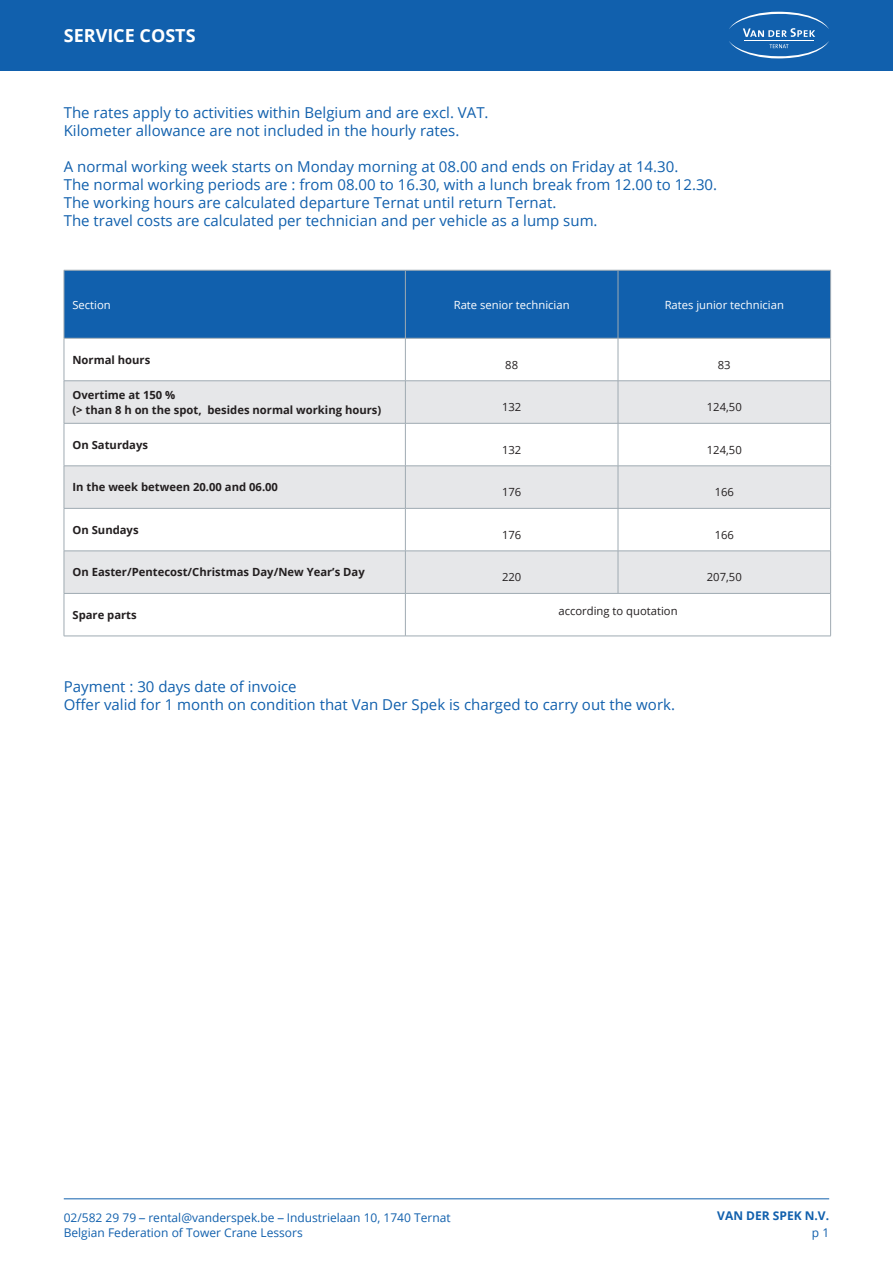
<style>
.page{position:relative;width:893px;height:1263px;background:#fff}
.page>*{position:absolute;margin:0;border:0;box-sizing:border-box;transform-origin:0 0}
.t1{font:700 18px "Open Sans";color:#fff}
.t2{font:15px "Open Sans";color:#1160ad}
.t3{font:12px "Open Sans";color:#1160ad}
.t4{font:700 12px "Open Sans";color:#1160ad}
.Bodycopy{font:700 11.25px "Open Sans";color:#231f20}
.tabel_tekst{font:11.25px "Open Sans";color:#231f20}
.Bodycopy-2{font:11.25px "Open Sans";color:#fff}
.s1{font-family:"Helvetica Neue"}
</style>
<div class="page">
<div style="left:0;top:0;width:893px;height:70px;background:#1160ad"></div>
<svg style="left:729px;top:12px;width:100px;height:46px"></svg>
<hr style="left:64px;top:1198px;width:765px;height:1px;background:#1160ad">
<div style="left:65px;top:271px;width:765px;height:67px;background:#1160ad"></div>
<svg style="left:65px;top:381px;width:765px;height:212px;fill:#e6e7e9"></svg>
<hr style="left:405px;top:270px;width:213px;height:1px;background:#9faab2">
<hr style="left:618px;top:270px;width:213px;height:1px;background:#9faab2">
<hr style="left:64px;top:270px;width:341px;height:1px;background:#9faab2">
<hr style="left:64px;top:270px;width:1px;height:68px;background:#9faab2">
<hr style="left:405px;top:270px;width:1px;height:68px;background:#9faab2">
<hr style="left:618px;top:270px;width:1px;height:68px;background:#9faab2">
<hr style="left:830px;top:270px;width:1px;height:68px;background:#9faab2">
<hr style="left:405px;top:338px;width:213px;height:1px;background:#9faab2">
<hr style="left:618px;top:338px;width:213px;height:1px;background:#9faab2">
<hr style="left:830px;top:338px;width:1px;height:43px;background:#9faab2">
<hr style="left:405px;top:380px;width:213px;height:1px;background:#9faab2">
<hr style="left:618px;top:380px;width:213px;height:1px;background:#9faab2">
<hr style="left:830px;top:381px;width:1px;height:42px;background:#9faab2">
<hr style="left:405px;top:423px;width:213px;height:1px;background:#9faab2">
<hr style="left:618px;top:423px;width:213px;height:1px;background:#9faab2">
<hr style="left:830px;top:423px;width:1px;height:43px;background:#9faab2">
<hr style="left:405px;top:466px;width:213px;height:1px;background:#9faab2">
<hr style="left:618px;top:466px;width:213px;height:1px;background:#9faab2">
<hr style="left:830px;top:466px;width:1px;height:42px;background:#9faab2">
<hr style="left:405px;top:508px;width:213px;height:1px;background:#9faab2">
<hr style="left:618px;top:508px;width:213px;height:1px;background:#9faab2">
<hr style="left:830px;top:508px;width:1px;height:43px;background:#9faab2">
<hr style="left:405px;top:551px;width:213px;height:1px;background:#9faab2">
<hr style="left:618px;top:551px;width:213px;height:1px;background:#9faab2">
<hr style="left:830px;top:551px;width:1px;height:42px;background:#9faab2">
<hr style="left:405px;top:593px;width:213px;height:1px;background:#9faab2">
<hr style="left:618px;top:593px;width:213px;height:1px;background:#9faab2">
<hr style="left:830px;top:594px;width:1px;height:42px;background:#9faab2">
<hr style="left:405px;top:636px;width:213px;height:1px;background:#9faab2">
<hr style="left:618px;top:636px;width:213px;height:1px;background:#9faab2">
<hr style="left:64px;top:338px;width:341px;height:1px;background:#9faab2">
<hr style="left:64px;top:338px;width:1px;height:43px;background:#9faab2">
<hr style="left:405px;top:338px;width:1px;height:43px;background:#9faab2">
<hr style="left:618px;top:338px;width:1px;height:43px;background:#9faab2">
<hr style="left:64px;top:380px;width:341px;height:1px;background:#9faab2">
<hr style="left:64px;top:381px;width:1px;height:42px;background:#9faab2">
<hr style="left:405px;top:381px;width:1px;height:42px;background:#9faab2">
<hr style="left:618px;top:381px;width:1px;height:42px;background:#9faab2">
<hr style="left:64px;top:423px;width:341px;height:1px;background:#9faab2">
<hr style="left:64px;top:423px;width:1px;height:43px;background:#9faab2">
<hr style="left:405px;top:423px;width:1px;height:43px;background:#9faab2">
<hr style="left:618px;top:423px;width:1px;height:43px;background:#9faab2">
<hr style="left:64px;top:466px;width:341px;height:1px;background:#9faab2">
<hr style="left:64px;top:466px;width:1px;height:42px;background:#9faab2">
<hr style="left:405px;top:466px;width:1px;height:42px;background:#9faab2">
<hr style="left:618px;top:466px;width:1px;height:42px;background:#9faab2">
<hr style="left:64px;top:508px;width:341px;height:1px;background:#9faab2">
<hr style="left:64px;top:508px;width:1px;height:43px;background:#9faab2">
<hr style="left:405px;top:508px;width:1px;height:43px;background:#9faab2">
<hr style="left:618px;top:508px;width:1px;height:43px;background:#9faab2">
<hr style="left:64px;top:551px;width:341px;height:1px;background:#9faab2">
<hr style="left:64px;top:551px;width:1px;height:42px;background:#9faab2">
<hr style="left:405px;top:551px;width:1px;height:42px;background:#9faab2">
<hr style="left:618px;top:551px;width:1px;height:42px;background:#9faab2">
<hr style="left:64px;top:593px;width:341px;height:1px;background:#9faab2">
<hr style="left:64px;top:594px;width:1px;height:42px;background:#9faab2">
<hr style="left:405px;top:594px;width:1px;height:42px;background:#9faab2">
<hr style="left:64px;top:636px;width:341px;height:1px;background:#9faab2">
<p class="t1" style="left:64px;top:23px;width:133px">SERVICE COSTS</p>
<p class="t2" style="left:64px;top:102px;width:426px">The rates apply to activities within Belgium and are excl. VAT.</p>
<p class="t2" style="left:64px;top:120px;width:397px">Kilometer allowance are not included in the hourly rates.</p>
<p class="t2" style="left:64px;top:156px;width:616px">A normal working week starts on Monday morning at 08.00 and ends on Friday at 14.30.</p>
<p class="t2" style="left:64px;top:174px;width:655px">The normal working periods are : from 08.00 to 16.30, with a lunch break from 12.00 to 12.30.</p>
<p class="t2" style="left:64px;top:192px;width:494px">The working hours are calculated departure Ternat until return Ternat.</p>
<p class="t2" style="left:64px;top:210px;width:535px">The travel costs are calculated per technician and per vehicle as a lump sum.</p>
<p class="Bodycopy-2" style="left:72px;top:297px;width:40px">Section</p>
<p class="Bodycopy-2" style="left:454px;top:297px;width:117px">Rate senior technician</p>
<p class="Bodycopy-2" style="left:665px;top:297px;width:121px">Rates junior technician</p>
<p class="Bodycopy" style="left:72px;top:352px;width:79px">Normal hours</p>
<p class="tabel_tekst" style="left:505px;top:357px;width:14px">88</p>
<p class="tabel_tekst" style="left:718px;top:357px;width:14px">83</p>
<p class="Bodycopy" style="left:72px;top:387px;width:104px">Overtime at 150 %</p>
<p class="Bodycopy" style="left:72px;top:402px;width:310px">(&gt; than 8 h on the spot, besides normal working hours)</p>
<p class="tabel_tekst" style="left:502px;top:399px;width:21px">132</p>
<p class="tabel_tekst" style="left:707px;top:399px;width:36px">124,50</p>
<p class="Bodycopy" style="left:72px;top:437px;width:77px">On Saturdays</p>
<p class="tabel_tekst" style="left:502px;top:442px;width:21px">132</p>
<p class="tabel_tekst" style="left:707px;top:442px;width:36px">124,50</p>
<p class="Bodycopy" style="left:72px;top:479px;width:207px">In the week between 20.00 and 06.00</p>
<p class="tabel_tekst" style="left:502px;top:484px;width:21px">176</p>
<p class="tabel_tekst" style="left:715px;top:484px;width:21px">166</p>
<p class="Bodycopy" style="left:72px;top:522px;width:68px">On Sundays</p>
<p class="tabel_tekst" style="left:502px;top:527px;width:21px">176</p>
<p class="tabel_tekst" style="left:715px;top:527px;width:21px">166</p>
<p class="Bodycopy" style="left:72px;top:564px;width:294px">On Easter/Pentecost/Christmas Day/New Year’s Day</p>
<p class="tabel_tekst" style="left:502px;top:569px;width:21px">220</p>
<p class="tabel_tekst" style="left:707px;top:569px;width:36px">207,50</p>
<p class="Bodycopy" style="left:72px;top:607px;width:66px">Spare parts</p>
<p class="tabel_tekst" style="left:558px;top:603px;width:121px">according to quotation</p>
<p class="t2" style="left:64px;top:676px;width:234px">Payment : 30 days date of invoice</p>
<p class="t2" style="left:64px;top:694px;width:613px">Offer valid for 1 month on condition that Van Der Spek is charged to carry out the work.</p>
<p class="t3" style="left:64px;top:1209px;width:388px">02/582 29 79 <span class="s1">–</span> rental@vanderspek.be <span class="s1">–</span> Industrielaan 10, 1740 Ternat</p>
<p class="t3" style="left:64px;top:1224px;width:240px">Belgian Federation of Tower Crane Lessors</p>
<p class="t4" style="left:717px;top:1207px;width:113px">VAN DER SPEK N.V.</p>
<p class="t3" style="left:812px;top:1224px;width:19px">p 1</p>
</div>
